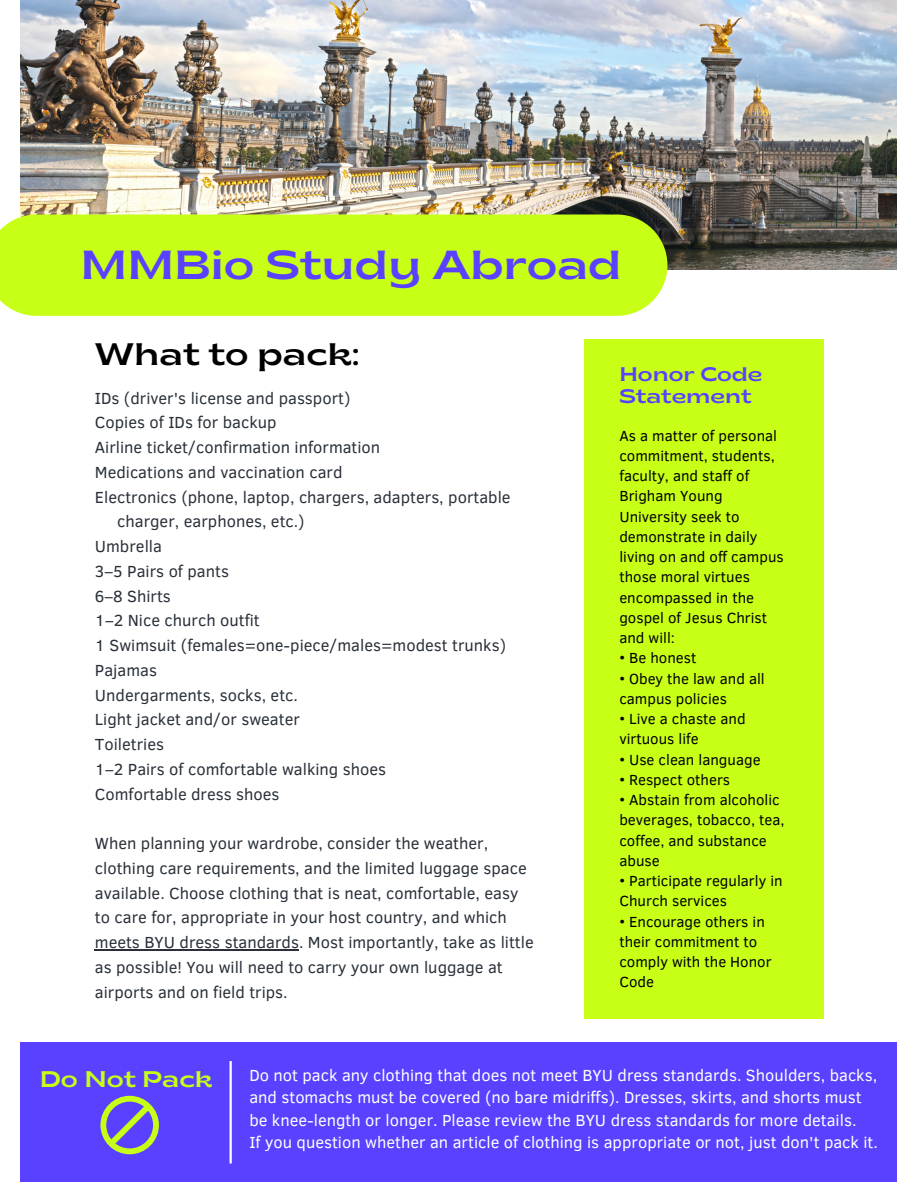
<style>
.page{position:relative;width:918px;height:1188px;background:#fff}
.page>*{position:absolute;margin:0;border:0;box-sizing:border-box;transform-origin:0 0}
.t1{font:semi-expanded 40.5px "Brice";color:#5941ff}
.t2{font:semi-expanded 31.05px "Brice";color:#000}
.t3{font:semi-expanded 22.5px "Brice";color:#c8ff16}
.t4{font:semi-expanded 19.5px/22.5px "Brice";color:#5941ff}
.t5{font:16.5px/24.8px "Clear Sans";color:#293039}
.t6{font:16.5px/22.5px "Clear Sans";color:#fff}
.t7{font:15px/20.2px "Clear Sans";color:#000}
</style>
<div class="page">
<div style="left:584px;top:339px;width:240px;height:680px;background:#c8ff16"></div>
<div style="left:21px;top:1042px;width:876px;height:140px;background:#5941ff"></div>
<img style="left:21px;top:0;width:876px;height:269px">
<div style="left:0;top:215px;width:667px;height:101px;background:#c8ff16"></div>
<hr style="left:230px;top:1061px;width:2px;height:102px;background:#fff">
<svg style="left:100px;top:1096px;width:59px;height:58px"></svg>
<hr style="left:95px;top:949px;width:204px;height:1px;background:#293039">
<h1 class="t1" style="left:81px;top:248px;width:543px">MMBio Study Abroad</h1>
<h2 class="t2" style="left:95px;top:341px;width:266px">What to pack:</h2>
<p class="t5" style="left:95px;top:385px;width:257px">IDs (driver's license and passport)</p>
<p class="t5" style="left:95px;top:409px;width:183px">Copies of IDs for backup</p>
<p class="t5" style="left:95px;top:434px;width:287px">Airline ticket/confirmation information</p>
<p class="t5" style="left:95px;top:459px;width:249px">Medications and vaccination card</p>
<p class="t5" style="left:95px;top:484px;width:417px">Electronics (phone, laptop, chargers, adapters, portable</p>
<p class="t5" style="left:117px;top:508px;width:189px">charger, earphones, etc.)</p>
<p class="t5" style="left:95px;top:533px;width:69px">Umbrella</p>
<p class="t5" style="left:95px;top:558px;width:136px">3–5 Pairs of pants</p>
<p class="t5" style="left:95px;top:583px;width:78px">6–8 Shirts</p>
<p class="t5" style="left:95px;top:607px;width:166px">1–2 Nice church outfit</p>
<p class="t5" style="left:95px;top:632px;width:413px">1 Swimsuit (females=one-piece/males=modest trunks)</p>
<p class="t5" style="left:95px;top:657px;width:64px">Pajamas</p>
<p class="t5" style="left:95px;top:682px;width:205px">Undergarments, socks, etc.</p>
<p class="t5" style="left:95px;top:706px;width:207px">Light jacket and/or sweater</p>
<p class="t5" style="left:95px;top:731px;width:71px">Toiletries</p>
<p class="t5" style="left:95px;top:756px;width:293px">1–2 Pairs of comfortable walking shoes</p>
<p class="t5" style="left:95px;top:781px;width:186px">Comfortable dress shoes</p>
<p class="t5" style="left:95px;top:830px;width:440px">When planning your wardrobe, consider the weather, clothing care requirements, and the limited luggage space available. Choose clothing that is neat, comfortable, easy to care for, appropriate in your host country, and which meets BYU dress standards. Most importantly, take as little as possible! You will need to carry your own luggage at airports and on field trips.</p>
<p class="t4" style="left:619px;top:365px;width:145px">Honor Code<br>Statement</p>
<p class="t7" style="left:619px;top:425px;width:166px">As a matter of personal commitment, students, faculty, and staff of<br>Brigham Young<br>University seek to demonstrate in daily living on and off campus those moral virtues encompassed in the gospel of Jesus Christ and will:</p>
<p class="t7" style="left:619px;top:647px;width:78px">• Be honest</p>
<p class="t7" style="left:619px;top:668px;width:147px">• Obey the law and all campus policies</p>
<p class="t7" style="left:619px;top:708px;width:128px">• Live a chaste and virtuous life</p>
<p class="t7" style="left:619px;top:749px;width:143px">• Use clean language</p>
<p class="t7" style="left:619px;top:769px;width:112px">• Respect others</p>
<p class="t7" style="left:619px;top:789px;width:167px">• Abstain from alcoholic beverages, tobacco, tea, coffee, and substance abuse</p>
<p class="t7" style="left:619px;top:870px;width:165px">• Participate regularly in<br>Church services</p>
<p class="t7" style="left:619px;top:911px;width:154px">• Encourage others in their commitment to comply with the Honor<br>Code</p>
<h3 class="t3" style="left:40px;top:1070px;width:174px">Do Not Pack</h3>
<p class="t6" style="left:249px;top:1063px;width:630px">Do not pack any clothing that does not meet BYU dress standards. Shoulders, backs, and stomachs must be covered (no bare midriffs). Dresses, skirts, and shorts must be knee-length or longer. Please review the BYU dress standards for more details.<br>If you question whether an article of clothing is appropriate or not, just don't pack it.</p>
</div>
